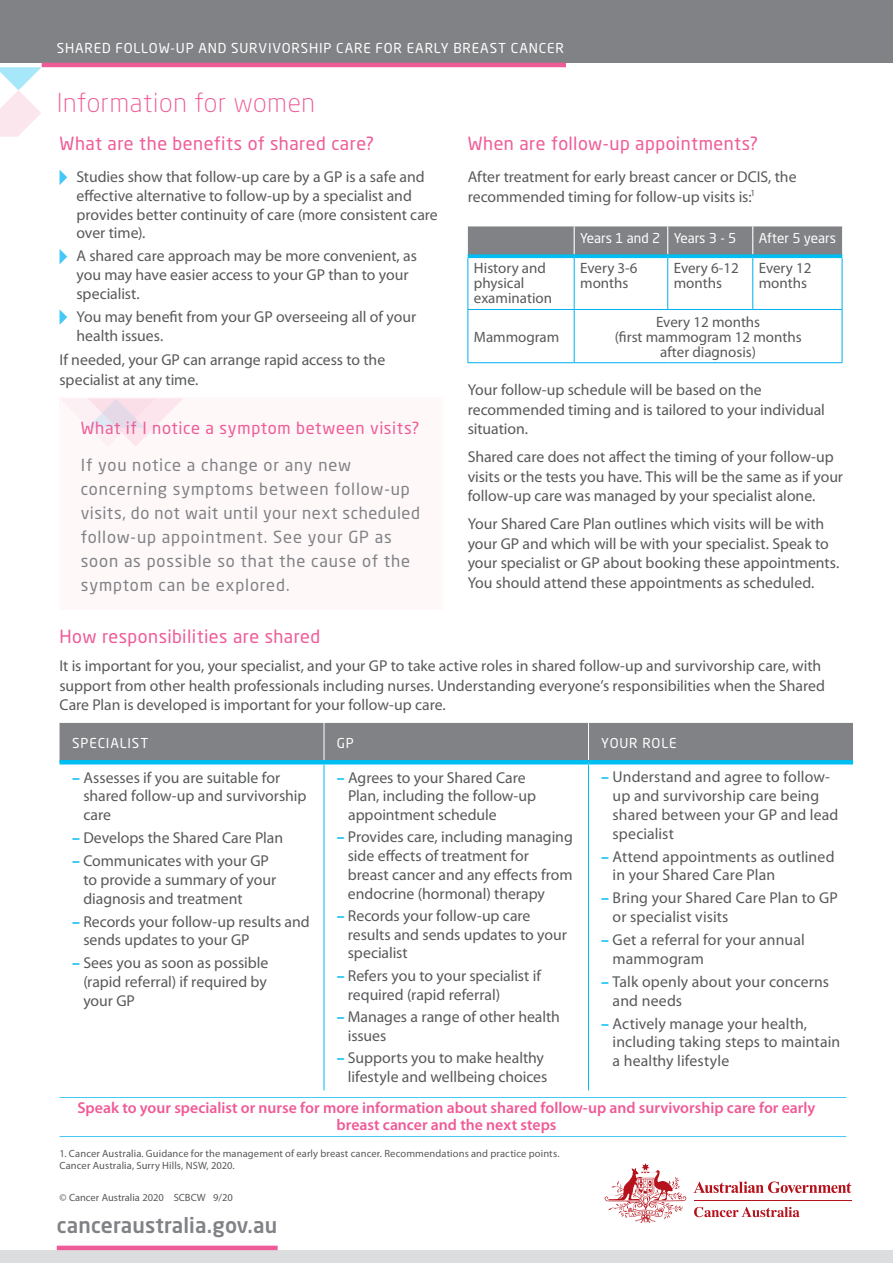
<style>
.page{position:relative;width:893px;height:1263px;background:#fff}
.page>*{position:absolute;margin:0;border:0;box-sizing:border-box;transform-origin:0 0}
.t1{font:300 25.95px "Neo Sans Std";letter-spacing:.02em;color:#ef5b97}
.t2{font:500 21px "Neo Sans Std";letter-spacing:.01em;color:#808285}
.t3{font:18px "Neo Sans Std";letter-spacing:.025em;color:#ef5b97}
.t4{font:16.5px/24px "Neo Sans Std";letter-spacing:.045em;color:#808285}
.t5{font:16.5px "Neo Sans Std";letter-spacing:.04em;color:#ef5b97}
.t6{font:15.75px/18.8px "Myriad Pro";color:#58595b}
.t7{font:600 15.75px/17.2px "Myriad Pro";color:#ef5b97;text-align:center}
.t8{font:15px/15px "Myriad Pro";color:#58595b}
.t9{font:13.5px "Neo Sans Std";letter-spacing:.06em;color:#fff}
.t10{font:13.5px "Neo Sans Std";color:#fff}
.t11{font:10.5px/12px "Myriad Pro";letter-spacing:.01em;color:#58595b}
.s1{font-weight:700;color:#00bdf2}
</style>
<div class="page">
<div style="left:60px;top:398px;width:383px;height:212px;background:#fef8f9"></div>
<svg style="left:88px;top:398px;width:95px;height:48px"></svg>
<svg style="left:0;top:67px;width:42px;height:70px"></svg>
<div style="left:0;top:0;width:893px;height:63px;background:#808285"></div>
<hr style="left:42px;top:63px;width:524px;height:4px;background:#ef5b97">
<div style="left:0;top:1250px;width:892px;height:13px;background:#dcddde"></div>
<div style="left:57px;top:1245px;width:221px;height:5px;background:#ef5b97"></div>
<svg style="left:693px;top:1181px;width:158px;height:12px"></svg>
<svg style="left:605px;top:1163px;width:81px;height:60px"></svg>
<hr style="left:694px;top:1200px;width:157px;height:1px;background:#b5121b">
<svg style="left:694px;top:1207px;width:105px;height:10px"></svg>
<div style="left:60px;top:723px;width:793px;height:37px;background:#808285"></div>
<hr style="left:324px;top:723px;width:1px;height:37px;background:#fff">
<hr style="left:588px;top:723px;width:1px;height:37px;background:#fff">
<hr style="left:60px;top:760px;width:264px;height:4px;background:#00bdf2">
<hr style="left:324px;top:760px;width:264px;height:4px;background:#00bdf2">
<hr style="left:588px;top:760px;width:265px;height:4px;background:#00bdf2">
<hr style="left:324px;top:764px;width:1px;height:326px;background:#00bdf2">
<hr style="left:588px;top:764px;width:1px;height:326px;background:#00bdf2">
<hr style="left:60px;top:1097px;width:786px;height:1px;background:#44c8f5">
<hr style="left:60px;top:1136px;width:786px;height:1px;background:#44c8f5">
<svg style="left:60px;top:170px;width:7px;height:15px"></svg>
<svg style="left:60px;top:249px;width:7px;height:15px"></svg>
<svg style="left:60px;top:310px;width:7px;height:15px"></svg>
<div style="left:468px;top:226px;width:374px;height:28px;background:#808285"></div>
<hr style="left:468px;top:258px;width:1px;height:51px;background:#00aeef">
<hr style="left:574px;top:258px;width:1px;height:51px;background:#00aeef">
<hr style="left:667px;top:258px;width:1px;height:51px;background:#00aeef">
<hr style="left:752px;top:258px;width:1px;height:51px;background:#00aeef">
<hr style="left:842px;top:258px;width:1px;height:51px;background:#00aeef">
<hr style="left:468px;top:309px;width:106px;height:1px;background:#00aeef">
<hr style="left:468px;top:310px;width:1px;height:52px;background:#00aeef">
<hr style="left:574px;top:309px;width:94px;height:1px;background:#00aeef">
<hr style="left:574px;top:310px;width:1px;height:52px;background:#00aeef">
<hr style="left:668px;top:309px;width:85px;height:1px;background:#00aeef">
<hr style="left:753px;top:309px;width:89px;height:1px;background:#00aeef">
<hr style="left:842px;top:310px;width:1px;height:52px;background:#00aeef">
<hr style="left:468px;top:362px;width:106px;height:1px;background:#00aeef">
<hr style="left:574px;top:362px;width:94px;height:1px;background:#00aeef">
<hr style="left:668px;top:362px;width:85px;height:1px;background:#00aeef">
<hr style="left:753px;top:362px;width:89px;height:1px;background:#00aeef">
<svg style="left:468px;top:254px;width:106px;height:4px"></svg>
<svg style="left:574px;top:254px;width:94px;height:4px"></svg>
<svg style="left:668px;top:254px;width:85px;height:4px"></svg>
<svg style="left:753px;top:254px;width:89px;height:4px"></svg>
<p class="t9" style="left:57px;top:40px;width:508px">SHARED FOLLOW-UP AND SURVIVORSHIP CARE FOR EARLY BREAST CANCER</p>
<h1 class="t1" style="left:57px;top:88px;width:260px">Information for women</h1>
<p class="t3" style="left:60px;top:132px;width:316px">What are the benefits of shared care?</p>
<p class="t6" style="left:77px;top:167px;width:363px">Studies show that follow-up care by a GP is a safe and effective alternative to follow-up by a specialist and provides better continuity of care (more consistent care over time).</p>
<p class="t6" style="left:77px;top:246px;width:342px">A shared care approach may be more convenient, as you may have easier access to your GP than to your specialist.</p>
<p class="t6" style="left:77px;top:307px;width:341px;line-height:19.5px">You may benefit from your GP overseeing all of your health issues.</p>
<p class="t6" style="left:60px;top:350px;width:327px;line-height:19.5px">If needed, your GP can arrange rapid access to the specialist at any time.</p>
<p class="t5" style="left:81px;top:418px;width:340px">What if I notice a symptom between visits?</p>
<p class="t4" style="left:81px;top:453px;width:341px">If you notice a change or any new concerning symptoms between follow-up visits, do not wait until your next scheduled follow-up appointment. See your GP as soon as possible so that the cause of the symptom can be explored.</p>
<p class="t3" style="left:468px;top:132px;width:292px">When are follow-up appointments?</p>
<p class="t6" style="left:468px;top:167px;width:330px;line-height:19.5px">After treatment for early breast cancer or DCIS, the recommended timing for follow-up visits is:<sup>1</sup></p>
<p class="t10" style="left:580px;top:230px;width:158px">Years 1 and 2 Years 3 - 5</p>
<p class="t10" style="left:759px;top:230px;width:79px">After 5 years</p>
<p class="t8" style="left:474px;top:261px;width:80px">History and physical examination</p>
<p class="t8" style="left:580px;top:261px;width:59px">Every 3-6 months</p>
<p class="t8" style="left:674px;top:261px;width:67px">Every 6-12 months</p>
<p class="t8" style="left:759px;top:261px;width:54px">Every 12 months</p>
<p class="t8" style="left:474px;top:329px;width:87px">Mammogram</p>
<p class="t8" style="left:615px;top:314px;width:188px;text-align:center">Every 12 months<br>(first mammogram 12 months after diagnosis)</p>
<p class="t6" style="left:468px;top:380px;width:359px;line-height:19.5px">Your follow-up schedule will be based on the recommended timing and is tailored to your individual situation.</p>
<p class="t6" style="left:468px;top:447px;width:377px;line-height:19.5px">Shared care does not affect the timing of your follow-up visits or the tests you have. This will be the same as if your follow-up care was managed by your specialist alone.</p>
<p class="t6" style="left:468px;top:514px;width:373px;line-height:19.5px">Your Shared Care Plan outlines which visits will be with your GP and which will be with your specialist. Speak to your specialist or GP about booking these appointments.<br>You should attend these appointments as scheduled.</p>
<p class="t3" style="left:60px;top:625px;width:262px">How responsibilities are shared</p>
<p class="t6" style="left:60px;top:656px;width:767px;line-height:19.5px">It is important for you, your specialist, and your GP to take active roles in shared follow-up and survivorship care, with support from other health professionals including nurses. Understanding everyone’s responsibilities when the Shared<br>Care Plan is developed is important for your follow-up care.</p>
<p class="t9" style="left:72px;top:734px;width:78px">SPECIALIST</p>
<p class="t9" style="left:337px;top:734px;width:18px">GP</p>
<p class="t9" style="left:601px;top:734px;width:77px">YOUR ROLE</p>
<p class="t6" style="left:83px;top:768px;width:225px;text-indent:-11px"><span class="s1">–</span> Assesses if you are suitable for shared follow-up and survivorship care</p>
<p class="t6" style="left:72px;top:828px;width:212px"><span class="s1">–</span> Develops the Shared Care Plan</p>
<p class="t6" style="left:83px;top:851px;width:194px;text-indent:-11px"><span class="s1">–</span> Communicates with your GP to provide a summary of your diagnosis and treatment</p>
<p class="t6" style="left:83px;top:912px;width:228px;text-indent:-11px"><span class="s1">–</span> Records your follow-up results and sends updates to your GP</p>
<p class="t6" style="left:83px;top:953px;width:187px;text-align:justify;text-indent:-11px"><span class="s1">–</span> Sees you as soon as possible (rapid referral) if required by your GP</p>
<p class="t6" style="left:613px;top:767px;width:227px;text-indent:-11px"><span class="s1">–</span> Understand and agree to follow&shy;up and survivorship care being shared between your GP and lead specialist</p>
<p class="t6" style="left:613px;top:847px;width:223px;text-indent:-11px"><span class="s1">–</span> Attend appointments as outlined in your Shared Care Plan</p>
<p class="t6" style="left:613px;top:888px;width:227px;text-indent:-11px"><span class="s1">–</span> Bring your Shared Care Plan to GP or specialist visits</p>
<p class="t6" style="left:613px;top:930px;width:194px;text-indent:-11px"><span class="s1">–</span> Get a referral for your annual mammogram</p>
<p class="t6" style="left:613px;top:972px;width:218px;text-indent:-11px"><span class="s1">–</span> Talk openly about your concerns and needs</p>
<p class="t6" style="left:613px;top:1014px;width:229px;text-indent:-11px"><span class="s1">–</span> Actively manage your health, including taking steps to maintain a healthy lifestyle</p>
<p class="t6" style="left:348px;top:768px;width:190px;text-indent:-11px"><span class="s1">–</span> Agrees to your Shared Care<br>Plan, including the follow-up appointment schedule</p>
<p class="t6" style="left:348px;top:827px;width:227px;text-indent:-11px"><span class="s1">–</span> Provides care, including managing side effects of treatment for breast cancer and any effects from endocrine (hormonal) therapy</p>
<p class="t6" style="left:348px;top:906px;width:220px;text-indent:-11px"><span class="s1">–</span> Records your follow-up care results and sends updates to your specialist</p>
<p class="t6" style="left:348px;top:966px;width:195px;text-indent:-11px"><span class="s1">–</span> Refers you to your specialist if required (rapid referral)</p>
<p class="t6" style="left:348px;top:1007px;width:214px;text-indent:-11px"><span class="s1">–</span> Manages a range of other health issues</p>
<p class="t6" style="left:337px;top:1048px;width:212px;text-align:right"><span class="s1">–</span> Supports you to make healthy lifestyle and wellbeing choices</p>
<p class="t7" style="left:78px;top:1099px;width:739px">Speak to your specialist or nurse for more information about shared follow-up and survivorship care for early breast cancer and the next steps</p>
<p class="t11" style="left:60px;top:1147px;width:501px">1. Cancer Australia. Guidance for the management of early breast cancer. Recommendations and practice points.<br>Cancer Australia, Surry Hills, NSW, 2020.</p>
<p class="t11" style="left:60px;top:1191px;width:175px">© Cancer Australia 2020 SCBCW 9/20</p>
<h2 class="t2" style="left:57px;top:1212px;width:222px">canceraustralia.gov.au</h2>
</div>
